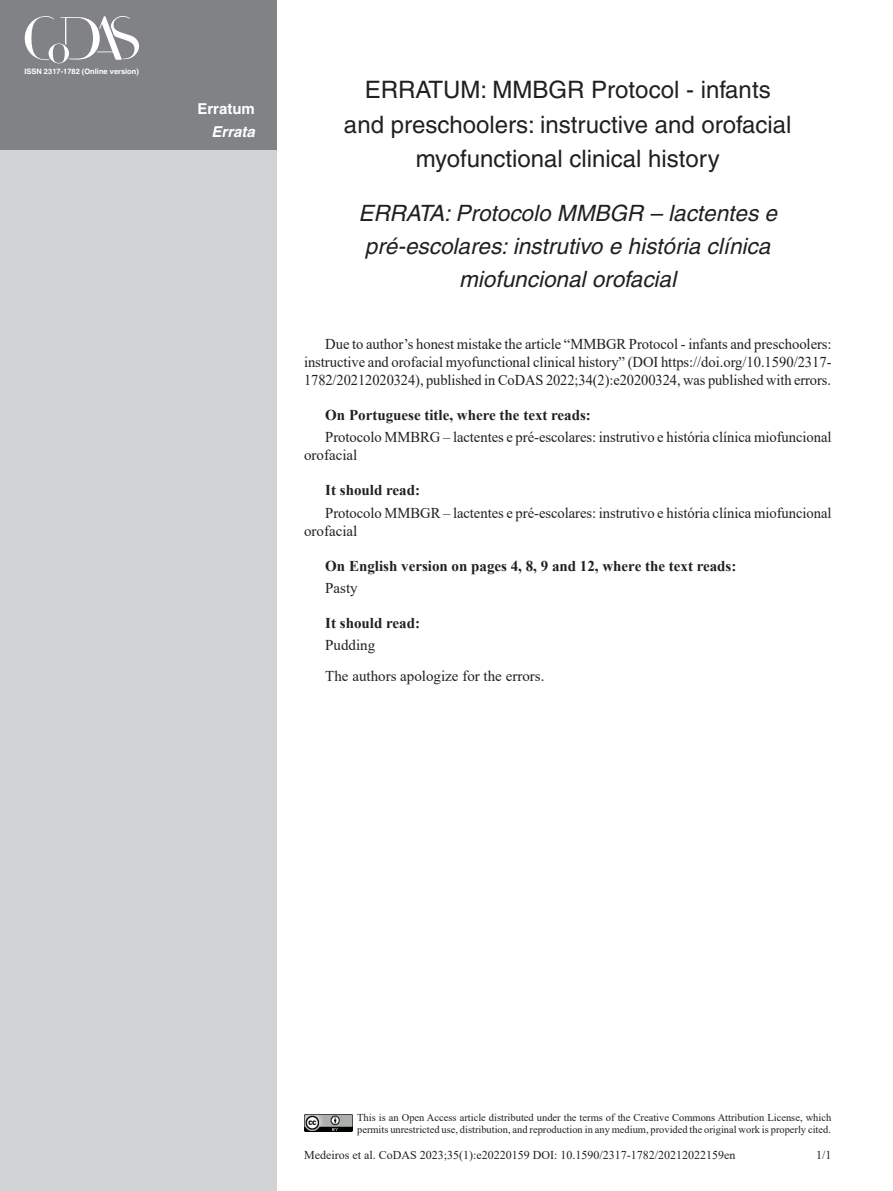
<style>
.page{position:relative;width:893px;height:1191px;background:#fff}
.page>*{position:absolute;margin:0;border:0;box-sizing:border-box;transform-origin:0 0}
.ArticleTitle{font:24px/34.5px "Helvetica";color:#231f20;text-align:center}
.ArticleTitle-Trans1{font:italic 22.5px/33px "Helvetica";color:#231f20;text-align:center}
.Paragraph{font:15px/18px "Times New Roman";letter-spacing:-.005em;color:#231f20}
.Paragraph-2{font:700 15px "Times New Roman";color:#231f20}
.t1{font:700 15px "Helvetica";color:#fff}
.t2{font:italic 700 15px "Helvetica";color:#fff}
.t3{font:12px "Times New Roman";color:#231f20}
.pubNameFooter{font:10.5px/12.6px "Times New Roman";color:#231f20}
.t4{font:700 7.5px "Helvetica";color:#fff}
</style>
<div class="page">
<div style="left:0;top:149px;width:276px;height:1042px;background:#d1d2d4"></div>
<div style="left:0;top:0;width:276px;height:149px;background:#808285"></div>
<img style="left:304px;top:1114px;width:48px;height:17px">
<svg style="left:24px;top:16px;width:115px;height:48px"></svg>
<p class="t4" style="left:24px;top:66px;width:116px">ISSN 2317-1782 (Online version)</p>
<p class="t1" style="left:197px;top:100px;width:59px">Erratum</p>
<p class="t2" style="left:212px;top:122px;width:45px">Errata</p>
<p class="ArticleTitle" style="left:344px;top:72px;width:449px">ERRATUM: MMBGR Protocol - infants and preschoolers: instructive and orofacial myofunctional clinical history</p>
<p class="ArticleTitle-Trans1" style="left:358px;top:197px;width:420px">ERRATA: Protocolo MMBGR – lactentes e pré-escolares: instrutivo e história clínica miofuncional orofacial</p>
<p class="Paragraph" style="left:304px;top:335px;width:529px;text-align:justify;text-indent:21px">Due to author’s honest mistake the article “MMBGR Protocol - infants and preschoolers: instructive and orofacial myofunctional clinical history” (DOI https://doi.org/10.1590/2317- 1782/20212020324), published in CoDAS 2022;34(2):e20200324, was published with errors.</p>
<p class="Paragraph-2" style="left:325px;top:404px;width:267px">On Portuguese title, where the text reads:</p>
<p class="Paragraph" style="left:304px;top:428px;width:529px;text-indent:21px">Protocolo MMBRG – lactentes e pré-escolares: instrutivo e história clínica miofuncional orofacial</p>
<p class="Paragraph-2" style="left:325px;top:479px;width:96px">It should read:</p>
<p class="Paragraph" style="left:304px;top:503px;width:529px;text-indent:21px">Protocolo MMBGR – lactentes e pré-escolares: instrutivo e história clínica miofuncional orofacial</p>
<p class="Paragraph-2" style="left:325px;top:555px;width:413px">On English version on pages 4, 8, 9 and 12, where the text reads:</p>
<p class="Paragraph" style="left:325px;top:578px;width:34px">Pasty</p>
<p class="Paragraph-2" style="left:325px;top:612px;width:96px">It should read:</p>
<p class="Paragraph" style="left:325px;top:636px;width:52px">Pudding</p>
<p class="Paragraph" style="left:325px;top:666px;width:221px">The authors apologize for the errors.</p>
<p class="pubNameFooter" style="left:357px;top:1110px;width:476px">This is an Open Access article distributed under the terms of the Creative Commons Attribution License, which permits unrestricted use, distribution, and reproduction in any medium, provided the original work is properly cited.</p>
<p class="t3" style="left:304px;top:1146px;width:433px">Medeiros et al. CoDAS 2023;35(1):e20220159 DOI: 10.1590/2317-1782/20212022159en</p>
<p class="t3" style="left:816px;top:1146px;width:17px">1/1</p>
</div>
